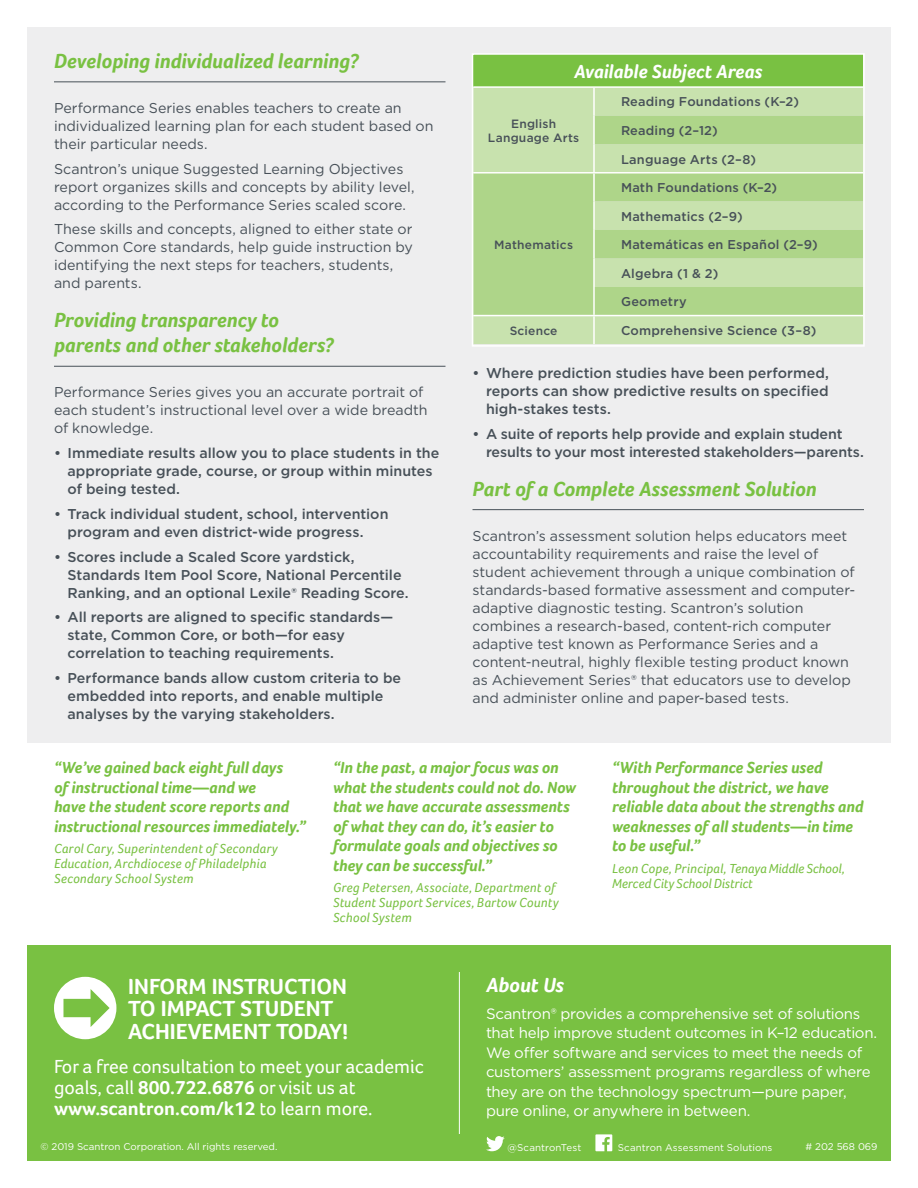
<style>
.page{position:relative;width:918px;height:1188px;background:#fff}
.page>*{position:absolute;margin:0;border:0;box-sizing:border-box;transform-origin:0 0}
.CTA_Headline{font:700 22.5px/22.5px "Foco";color:#fff}
.Body_Head_1_-_Underl{font:italic 700 21px/25.2px "Foco";color:#79c142}
.About_Us_Headline{font:italic 700 21px "Foco";color:#fff}
.CTA_Body{font:19.5px/21px "Foco";color:#fff}
.Table_Header{font:italic 700 19.5px "Foco";color:#fff}
.t1{font:italic 700 16.5px/19.5px "Foco";letter-spacing:-.005em;color:#79c142}
.About_Us_copy{font:15px/19.5px "Gotham";letter-spacing:-.02em;color:#fff}
.Body{font:14.25px/18px "Gotham";color:#475058}
.t2{font:500 14.25px/18px "Gotham";color:#475058}
.Quote_Attribution{font:italic 13.5px/15px "Foco";letter-spacing:.01em;color:#79c142}
.Table_Body{font:500 12.75px "Gotham";letter-spacing:.015em;color:#475058}
.Table_Body-2{font:500 12px/14.4px "Gotham";letter-spacing:.02em;color:#475058;text-align:center}
.Copyright___Legal{font:9.75px "Gotham";color:#fff}
.Item_Number___PN{font:9.75px "Gotham";color:#fff}
.s1{font-weight:700}
</style>
<div class="page">
<div style="left:27px;top:27px;width:864px;height:715px;background:#eeeeef"></div>
<hr style="left:54px;top:81px;width:392px;height:1px;background:#475058">
<hr style="left:54px;top:366px;width:392px;height:1px;background:#475058">
<hr style="left:472px;top:509px;width:392px;height:1px;background:#475058">
<div style="left:27px;top:945px;width:864px;height:216px;background:#79c142"></div>
<hr style="left:459px;top:972px;width:1px;height:162px;background:#fff">
<svg style="left:54px;top:977px;width:62px;height:62px"></svg>
<div style="left:473px;top:55px;width:390px;height:32px;background:#79c142"></div>
<div style="left:475px;top:88px;width:387px;height:256px;background:#c8e2ae"></div>
<svg style="left:475px;top:116px;width:387px;height:199px;fill:#aed589"></svg>
<hr style="left:473px;top:86px;width:121px;height:2px;background:#fff">
<hr style="left:594px;top:86px;width:269px;height:2px;background:#fff">
<hr style="left:473px;top:172px;width:121px;height:2px;background:#fff">
<hr style="left:594px;top:172px;width:269px;height:2px;background:#fff">
<hr style="left:473px;top:315px;width:121px;height:1px;background:#fff">
<hr style="left:594px;top:315px;width:269px;height:1px;background:#fff">
<hr style="left:593px;top:88px;width:2px;height:28px;background:#fff">
<hr style="left:593px;top:116px;width:2px;height:28px;background:#fff">
<hr style="left:593px;top:144px;width:2px;height:28px;background:#fff">
<hr style="left:593px;top:174px;width:2px;height:27px;background:#fff">
<hr style="left:593px;top:201px;width:2px;height:29px;background:#fff">
<hr style="left:593px;top:230px;width:2px;height:28px;background:#fff">
<hr style="left:593px;top:258px;width:2px;height:29px;background:#fff">
<hr style="left:593px;top:287px;width:2px;height:28px;background:#fff">
<hr style="left:593px;top:316px;width:2px;height:28px;background:#fff">
<div style="left:472px;top:53px;width:393px;height:294px;border:2px solid #fff"></div>
<svg style="left:486px;top:1136px;width:19px;height:15px"></svg>
<svg style="left:595px;top:1134px;width:17px;height:17px"></svg>
<p class="Body_Head_1_-_Underl" style="left:54px;top:48px;width:306px">Developing individualized learning?</p>
<p class="Body" style="left:54px;top:99px;width:381px">Performance Series enables teachers to create an individualized learning plan for each student based on their particular needs.</p>
<p class="Body" style="left:54px;top:159px;width:362px">Scantron’s unique Suggested Learning Objectives report organizes skills and concepts by ability level, according to the Performance Series scaled score.</p>
<p class="Body" style="left:54px;top:220px;width:360px">These skills and concepts, aligned to either state or Common Core standards, help guide instruction by identifying the next steps for teachers, students, and parents.</p>
<p class="Body_Head_1_-_Underl" style="left:54px;top:307px;width:281px">Providing transparency to parents and other stakeholders?</p>
<p class="Body" style="left:54px;top:383px;width:375px">Performance Series gives you an accurate portrait of each student’s instructional level over a wide breadth of knowledge.</p>
<p class="t2" style="left:68px;top:444px;width:373px;text-indent:-14px">• Immediate results allow you to place students in the appropriate grade, course, or group within minutes of being tested.</p>
<p class="t2" style="left:68px;top:505px;width:323px;text-indent:-14px">• Track individual student, school, intervention program and even district-wide progress.</p>
<p class="t2" style="left:68px;top:547px;width:343px;text-indent:-14px">• Scores include a Scaled Score yardstick,<br>Standards Item Pool Score, National Percentile<br>Ranking, and an optional Lexile® Reading Score.</p>
<p class="t2" style="left:68px;top:608px;width:327px;text-indent:-14px">• All reports are aligned to specific standards— state, Common Core, or both—for easy correlation to teaching requirements.</p>
<p class="t2" style="left:68px;top:669px;width:335px;text-indent:-14px">• Performance bands allow custom criteria to be embedded into reports, and enable multiple analyses by the varying stakeholders.</p>
<p class="Table_Header" style="left:574px;top:60px;width:190px">Available Subject Areas</p>
<p class="Table_Body-2" style="left:488px;top:116px;width:93px">English<br>Language Arts</p>
<p class="Table_Body" style="left:621px;top:94px;width:180px">Reading Foundations (K–2)</p>
<p class="Table_Body" style="left:621px;top:122px;width:98px">Reading (2–12)</p>
<p class="Table_Body" style="left:621px;top:151px;width:137px">Language Arts (2–8)</p>
<p class="Table_Body-2" style="left:494px;top:237px;width:80px">Mathematics</p>
<p class="Table_Body" style="left:621px;top:179px;width:158px">Math Foundations (K–2)</p>
<p class="Table_Body" style="left:621px;top:208px;width:123px">Mathematics (2–9)</p>
<p class="Table_Body" style="left:621px;top:236px;width:198px">Matemáticas en Español (2–9)</p>
<p class="Table_Body" style="left:621px;top:265px;width:99px">Algebra (1 &amp; 2)</p>
<p class="Table_Body" style="left:621px;top:294px;width:67px">Geometry</p>
<p class="Table_Body-2" style="left:510px;top:323px;width:49px">Science</p>
<p class="Table_Body" style="left:621px;top:322px;width:197px">Comprehensive Science (3–8)</p>
<p class="t2" style="left:486px;top:364px;width:344px;text-align:justify;text-indent:-14px">• Where prediction studies have been performed, reports can show predictive results on specified high-stakes tests.</p>
<p class="t2" style="left:486px;top:425px;width:380px;text-indent:-14px">• A suite of reports help provide and explain student results to your most interested stakeholders—parents.</p>
<p class="Body_Head_1_-_Underl" style="left:472px;top:476px;width:346px">Part of a Complete Assessment Solution</p>
<p class="Body" style="left:472px;top:526px;width:384px">Scantron’s assessment solution helps educators meet accountability requirements and raise the level of student achievement through a unique combination of standards-based formative assessment and computer&shy;adaptive diagnostic testing. Scantron’s solution combines a research-based, content-rich computer adaptive test known as Performance Series and a content-neutral, highly flexible testing product known as Achievement Series® that educators use to develop and administer online and paper-based tests.</p>
<p class="t1" style="left:54px;top:758px;width:253px">“We’ve gained back eight full days<br>of instructional time—and we<br>have the student score reports and instructional resources immediately.”</p>
<p class="Quote_Attribution" style="left:54px;top:841px;width:225px">Carol Cary, Superintendent of Secondary<br>Education, Archdiocese of Philadelphia<br>Secondary School System</p>
<p class="t1" style="left:333px;top:758px;width:245px">“In the past, a major focus was on what the students could not do. Now that we have accurate assessments of what they can do, it’s easier to formulate goals and objectives so they can be successful.”</p>
<p class="Quote_Attribution" style="left:333px;top:880px;width:227px">Greg Petersen, Associate, Department of<br>Student Support Services, Bartow County<br>School System</p>
<p class="t1" style="left:612px;top:758px;width:253px">“With Performance Series used throughout the district, we have reliable data about the strengths and weaknesses of all students—in time to be useful.”</p>
<p class="Quote_Attribution" style="left:612px;top:861px;width:234px">Leon Cope, Principal, Tenaya Middle School,<br>Merced City School District</p>
<p class="About_Us_Headline" style="left:486px;top:973px;width:80px">About Us</p>
<p class="About_Us_copy" style="left:486px;top:1003px;width:393px">Scantron® provides a comprehensive set of solutions that help improve student outcomes in K–12 education.<br>We offer software and services to meet the needs of customers’ assessment programs regardless of where they are on the technology spectrum—pure paper, pure online, or anywhere in between.</p>
<p class="Copyright___Legal" style="left:507px;top:1142px;width:75px">@ScantronTest</p>
<p class="Copyright___Legal" style="left:618px;top:1142px;width:156px">Scantron Assessment Solutions</p>
<p class="CTA_Headline" style="left:128px;top:974px;width:222px">INFORM INSTRUCTION<br>TO IMPACT STUDENT<br>ACHIEVEMENT TODAY!</p>
<p class="CTA_Body" style="left:54px;top:1056px;width:371px">For a free consultation to meet your academic goals, call <span class="s1">800.722.6876</span> or visit us at <span class="s1">www.scantron.com/k12</span> to learn more.</p>
<p class="Copyright___Legal" style="left:40px;top:1141px;width:239px">© 2019 Scantron Corporation. All rights reserved.</p>
<p class="Item_Number___PN" style="left:805px;top:1141px;width:74px"># 202 568 069</p>
</div>
